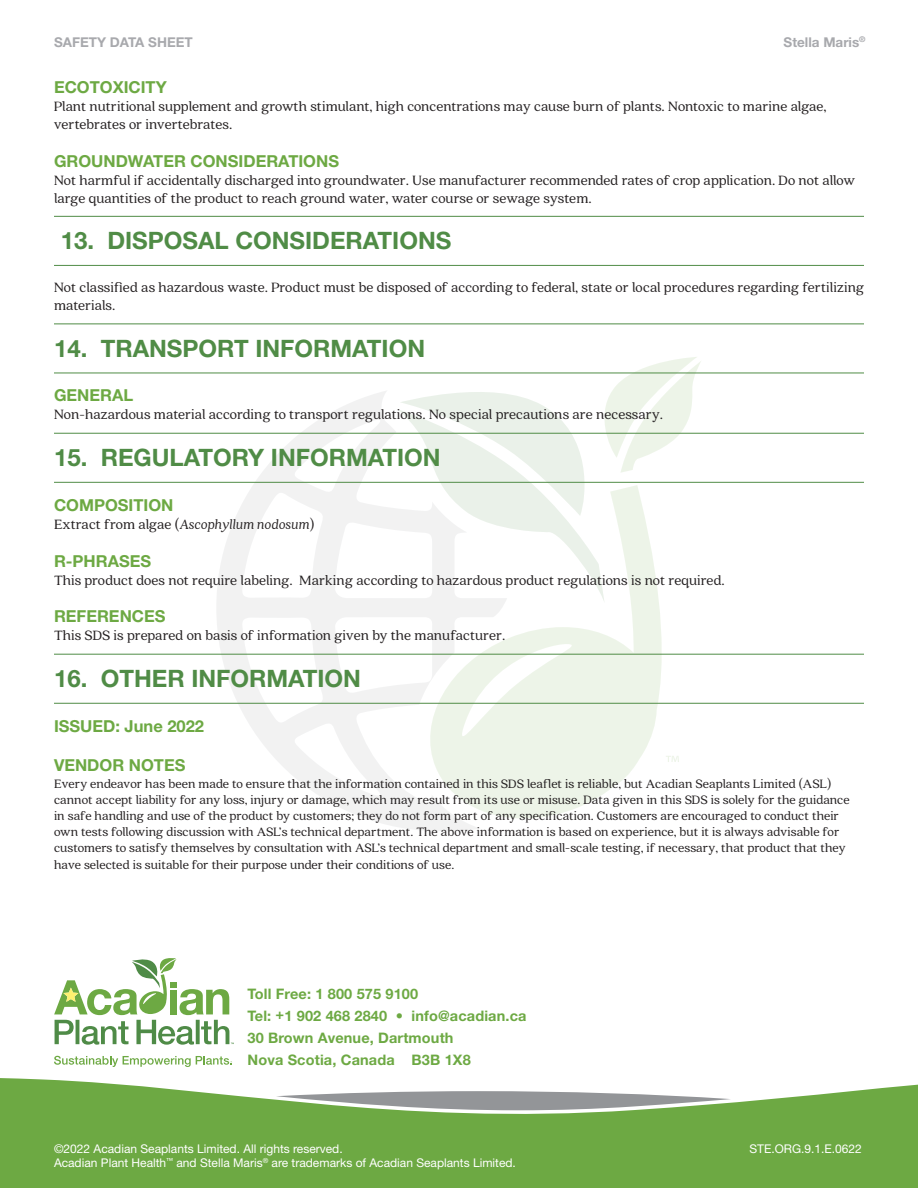
<style>
.page{position:relative;width:918px;height:1188px;background:#fff}
.page>*{position:absolute;margin:0;border:0;box-sizing:border-box;transform-origin:0 0}
.t1{font:700 24px "Helvetica Neue LT Std";color:#508c46}
.t2{font:700 16.5px "Helvetica Neue LT Std";color:#6da943}
.t3{font:15px/18px "Quincy CF";color:#231f20}
.t4{font:700 14.55px/21.8px "Helvetica Neue LT Std";letter-spacing:.01em;color:#6da943}
.t5{font:13.5px/16.2px "Quincy CF";color:#231f20}
.t6{font:700 13.5px "Helvetica Neue LT Std";color:#a8a9ad}
.t7{font:12px/14.4px "Helvetica Neue LT Std";color:#fff}
.s1{font-style:italic}
</style>
<div class="page">
<svg style="left:216px;top:391px;width:263px;height:440px"></svg>
<svg style="left:416px;top:603px;width:249px;height:216px;fill:#edf4e8"></svg>
<svg style="left:398px;top:357px;width:304px;height:246px"></svg>
<svg style="left:666px;top:756px;width:13px;height:6px"></svg>
<hr style="left:54px;top:216px;width:810px;height:1px;background:#508c46">
<hr style="left:54px;top:265px;width:810px;height:1px;background:#508c46">
<hr style="left:54px;top:324px;width:810px;height:1px;background:#508c46">
<hr style="left:54px;top:373px;width:810px;height:1px;background:#508c46">
<hr style="left:54px;top:433px;width:810px;height:1px;background:#508c46">
<hr style="left:54px;top:482px;width:810px;height:1px;background:#508c46">
<hr style="left:54px;top:654px;width:810px;height:1px;background:#508c46">
<hr style="left:54px;top:703px;width:810px;height:1px;background:#508c46">
<svg style="left:0;top:1078px;width:918px;height:110px;background:#7fb45b"></svg>
<svg style="left:276px;top:1091px;width:455px;height:19px"></svg>
<svg style="left:54px;top:958px;width:180px;height:87px"></svg>
<svg style="left:54px;top:1056px;width:178px;height:11px"></svg>
<p class="t6" style="left:54px;top:34px;width:140px">SAFETY DATA SHEET</p>
<p class="t6" style="left:784px;top:34px;width:84px">Stella Maris<sup>®</sup></p>
<p class="t2" style="left:54px;top:77px;width:114px">ECOTOXICITY</p>
<p class="t3" style="left:54px;top:96px;width:774px">Plant nutritional supplement and growth stimulant, high concentrations may cause burn of plants. Nontoxic to marine algae, vertebrates or invertebrates.</p>
<p class="t2" style="left:54px;top:150px;width:287px">GROUNDWATER CONSIDERATIONS</p>
<p class="t3" style="left:54px;top:170px;width:803px">Not harmful if accidentally discharged into groundwater. Use manufacturer recommended rates of crop application. Do not allow large quantities of the product to reach ground water, water course or sewage system.</p>
<h1 class="t1" style="left:61px;top:226px;width:392px">13. DISPOSAL CONSIDERATIONS</h1>
<p class="t3" style="left:54px;top:278px;width:812px">Not classified as hazardous waste. Product must be disposed of according to federal, state or local procedures regarding fertilizing materials.</p>
<h1 class="t1" style="left:54px;top:334px;width:373px">14. TRANSPORT INFORMATION</h1>
<p class="t2" style="left:54px;top:385px;width:81px">GENERAL</p>
<p class="t3" style="left:54px;top:405px;width:611px">Non-hazardous material according to transport regulations. No special precautions are necessary.</p>
<h1 class="t1" style="left:54px;top:443px;width:388px">15. REGULATORY INFORMATION</h1>
<p class="t2" style="left:54px;top:495px;width:121px">COMPOSITION</p>
<p class="t3" style="left:54px;top:514px;width:262px">Extract from algae (<span class="s1">Ascophyllum nodosum</span>)</p>
<p class="t2" style="left:54px;top:551px;width:99px">R-PHRASES</p>
<p class="t3" style="left:54px;top:570px;width:672px">This product does not require labeling. Marking according to hazardous product regulations is not required.</p>
<p class="t2" style="left:54px;top:606px;width:113px">REFERENCES</p>
<p class="t3" style="left:54px;top:626px;width:453px">This SDS is prepared on basis of information given by the manufacturer.</p>
<h1 class="t1" style="left:54px;top:664px;width:309px">16. OTHER INFORMATION</h1>
<p class="t2" style="left:54px;top:716px;width:152px">ISSUED: June 2022</p>
<p class="t2" style="left:54px;top:755px;width:133px">VENDOR NOTES</p>
<p class="t5" style="left:54px;top:775px;width:797px">Every endeavor has been made to ensure that the information contained in this SDS leaflet is reliable, but Acadian Seaplants Limited (ASL) cannot accept liability for any loss, injury or damage, which may result from its use or misuse. Data given in this SDS is solely for the guidance in safe handling and use of the product by customers; they do not form part of any specification. Customers are encouraged to conduct their own tests following discussion with ASL’s technical department. The above information is based on experience, but it is always advisable for customers to satisfy themselves by consultation with ASL’s technical department and small-scale testing, if necessary, that product that they have selected is suitable for their purpose under their conditions of use.</p>
<p class="t4" style="left:247px;top:983px;width:172px">Toll Free: 1 800 575 9100</p>
<p class="t4" style="left:247px;top:1005px;width:281px">Tel: +1 902 468 2840 • info@acadian.ca</p>
<p class="t4" style="left:247px;top:1026px;width:225px">30 Brown Avenue, Dartmouth<br>Nova Scotia, Canada B3B 1X8</p>
<p class="t7" style="left:54px;top:1141px;width:463px">©2022 Acadian Seaplants Limited. All rights reserved.<br>Acadian Plant Health<sup>™</sup> and Stella Maris<sup>®</sup> are trademarks of Acadian Seaplants Limited.</p>
<p class="t7" style="left:749px;top:1141px;width:114px">STE.ORG.9.1.E.0622</p>
</div>
